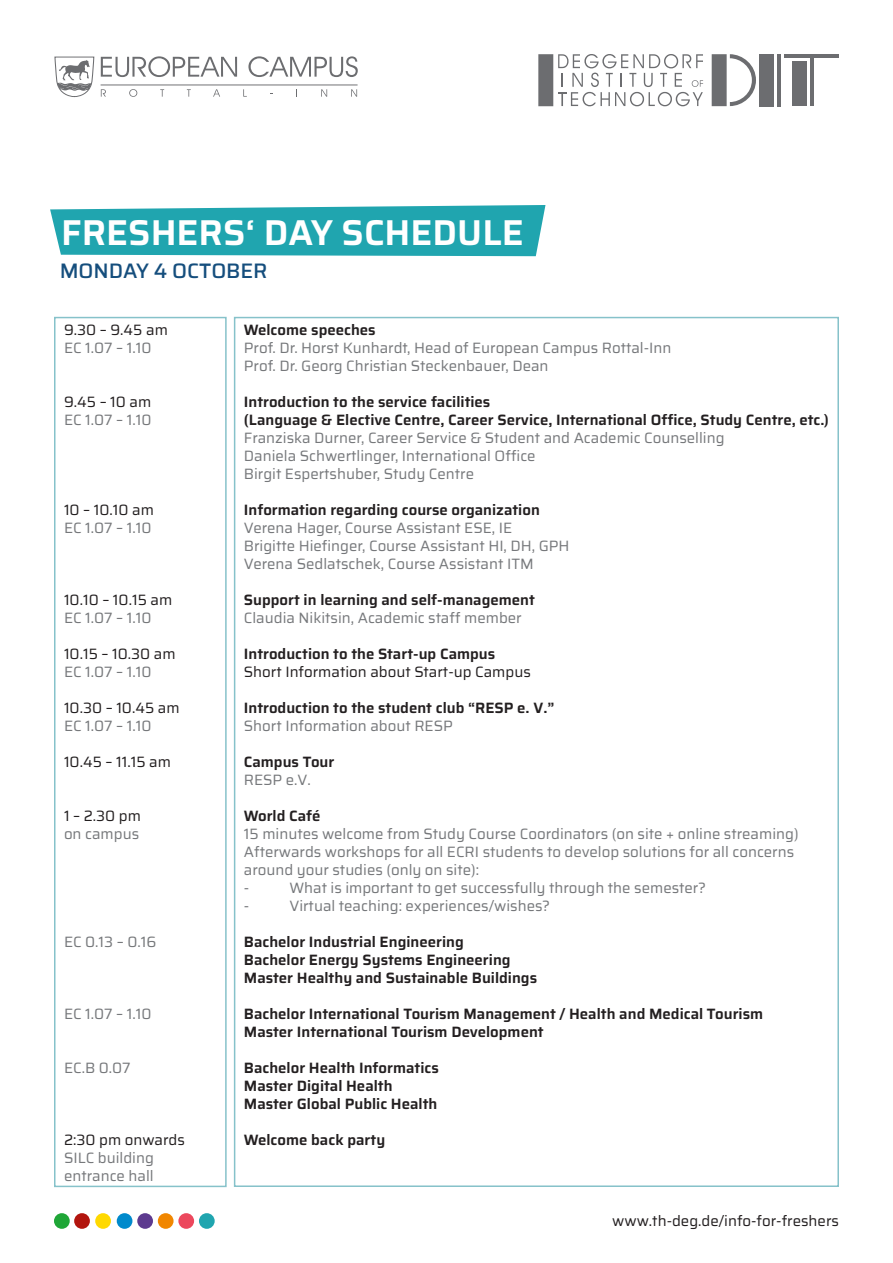
<style>
.page{position:relative;width:893px;height:1263px;background:#fff}
.page>*{position:absolute;margin:0;border:0;box-sizing:border-box;transform-origin:0 0}
.t1{font:600 36px "Saira";color:#fff}
.t2{font:500 21px "Saira";color:#154e7d}
.t3{font:15px/18px "Saira";color:#76787b}
.t4{font:600 15px/18px "Saira";color:#231f20}
.t5{font:15px "Saira";color:#231f20}
</style>
<div class="page">
<div style="left:759px;top:54px;width:15px;height:52px;background:#6c6d70"></div>
<hr style="left:777px;top:54px;width:4px;height:52px;background:#6c6d70">
<div style="left:712px;top:54px;width:15px;height:52px;background:#6c6d70"></div>
<svg style="left:730px;top:54px;width:26px;height:52px"></svg>
<svg style="left:558px;top:54px;width:145px;height:52px"></svg>
<div style="left:792px;top:61px;width:15px;height:45px;background:#6c6d70"></div>
<hr style="left:784px;top:54px;width:55px;height:4px;background:#6c6d70">
<hr style="left:810px;top:58px;width:4px;height:48px;background:#6c6d70">
<div style="left:538px;top:54px;width:15px;height:52px;background:#6c6d70"></div>
<hr style="left:101px;top:85px;width:257px;height:1px;background:#6c6d70">
<svg style="left:101px;top:56px;width:136px;height:21px"></svg>
<svg style="left:248px;top:56px;width:110px;height:21px"></svg>
<svg style="left:101px;top:89px;width:5px;height:8px"></svg>
<svg style="left:129px;top:89px;width:8px;height:8px"></svg>
<svg style="left:160px;top:89px;width:4px;height:8px"></svg>
<svg style="left:187px;top:89px;width:4px;height:8px"></svg>
<svg style="left:213px;top:89px;width:7px;height:8px"></svg>
<svg style="left:243px;top:89px;width:4px;height:8px"></svg>
<svg style="left:321px;top:89px;width:6px;height:8px"></svg>
<svg style="left:351px;top:89px;width:6px;height:8px"></svg>
<svg style="left:54px;top:56px;width:40px;height:41px"></svg>
<svg style="left:50px;top:205px;width:495px;height:51px;background:#30abb4"></svg>
<div style="left:54px;top:317px;width:173px;height:870px;border:2px solid #86c2ca"></div>
<div style="left:54px;top:1213px;width:16px;height:16px;background:#1fa637;border-radius:50%"></div>
<div style="left:74px;top:1213px;width:16px;height:16px;background:#b2150e;border-radius:50%"></div>
<div style="left:95px;top:1213px;width:16px;height:16px;background:#ffd900;border-radius:50%"></div>
<div style="left:117px;top:1213px;width:15px;height:16px;background:#008acc;border-radius:50%"></div>
<div style="left:137px;top:1213px;width:16px;height:16px;background:#5d3a8f;border-radius:50%"></div>
<div style="left:178px;top:1213px;width:16px;height:16px;background:#ec485d;border-radius:50%"></div>
<div style="left:158px;top:1213px;width:16px;height:16px;background:#f18700;border-radius:50%"></div>
<div style="left:199px;top:1213px;width:16px;height:16px;background:#20a5af;border-radius:50%"></div>
<h1 class="t1" style="left:61px;top:205px;width:464px">FRESHERS‘ DAY SCHEDULE</h1>
<h2 class="t2" style="left:60px;top:254px;width:209px">MONDAY 4 OCTOBER</h2>
<p class="t5" style="left:64px;top:319px;width:105px">9.30 – 9.45 am</p>
<p class="t3" style="left:64px;top:339px;width:89px">EC 1.07 – 1.10</p>
<p class="t5" style="left:64px;top:391px;width:89px">9.45 – 10 am</p>
<p class="t3" style="left:64px;top:411px;width:89px">EC 1.07 – 1.10</p>
<p class="t5" style="left:64px;top:499px;width:92px">10 – 10.10 am</p>
<p class="t3" style="left:64px;top:519px;width:89px">EC 1.07 – 1.10</p>
<p class="t5" style="left:64px;top:589px;width:110px">10.10 – 10.15 am</p>
<p class="t3" style="left:64px;top:609px;width:89px">EC 1.07 – 1.10</p>
<p class="t5" style="left:64px;top:643px;width:113px">10.15 – 10.30 am</p>
<p class="t3" style="left:64px;top:663px;width:89px">EC 1.07 – 1.10</p>
<p class="t5" style="left:64px;top:697px;width:117px">10.30 – 10.45 am</p>
<p class="t3" style="left:64px;top:717px;width:89px">EC 1.07 – 1.10</p>
<p class="t5" style="left:64px;top:751px;width:109px">10.45 – 11.15 am</p>
<p class="t5" style="left:64px;top:805px;width:79px">1 – 2.30 pm</p>
<p class="t3" style="left:64px;top:825px;width:77px">on campus</p>
<p class="t3" style="left:64px;top:933px;width:94px">EC 0.13 – 0.16</p>
<p class="t3" style="left:64px;top:1005px;width:89px">EC 1.07 – 1.10</p>
<p class="t3" style="left:64px;top:1059px;width:68px">EC.B 0.07</p>
<p class="t5" style="left:64px;top:1129px;width:122px">2:30 pm onwards</p>
<p class="t3" style="left:64px;top:1149px;width:91px">SILC building entrance hall</p>
<p class="t4" style="left:244px;top:321px;width:133px">Welcome speeches</p>
<p class="t3" style="left:244px;top:339px;width:429px">Prof. Dr. Horst Kunhardt, Head of European Campus Rottal-Inn<br>Prof. Dr. Georg Christian Steckenbauer, Dean</p>
<p class="t4" style="left:244px;top:393px;width:587px">Introduction to the service facilities<br>(Language &amp; Elective Centre, Career Service, International Office, Study Centre, etc.)</p>
<p class="t3" style="left:244px;top:429px;width:482px">Franziska Durner, Career Service &amp; Student and Academic Counselling<br>Daniela Schwertlinger, International Office<br>Birgit Espertshuber, Study Centre</p>
<p class="t4" style="left:244px;top:501px;width:297px">Information regarding course organization</p>
<p class="t3" style="left:244px;top:519px;width:327px">Verena Hager, Course Assistant ESE, IE<br>Brigitte Hiefinger, Course Assistant HI, DH, GPH<br>Verena Sedlatschek, Course Assistant ITM</p>
<p class="t4" style="left:244px;top:591px;width:292px">Support in learning and self-management</p>
<p class="t3" style="left:244px;top:609px;width:279px">Claudia Nikitsin, Academic staff member</p>
<p class="t4" style="left:244px;top:645px;width:253px">Introduction to the Start-up Campus</p>
<p class="t5" style="left:244px;top:661px;width:288px">Short Information about Start-up Campus</p>
<p class="t4" style="left:244px;top:699px;width:312px">Introduction to the student club “RESP e. V.”</p>
<p class="t3" style="left:244px;top:717px;width:210px">Short Information about RESP</p>
<p class="t4" style="left:244px;top:753px;width:92px">Campus Tour</p>
<p class="t3" style="left:244px;top:771px;width:69px">RESP e.V.</p>
<p class="t4" style="left:244px;top:807px;width:78px">World Café</p>
<p class="t3" style="left:244px;top:825px;width:556px">15 minutes welcome from Study Course Coordinators (on site + online streaming)<br>Afterwards workshops for all ECRI students to develop solutions for all concerns around your studies (only on site):<br>-</p>
<p class="t3" style="left:289px;top:879px;width:418px">What is important to get successfully through the semester?</p>
<p class="t3" style="left:244px;top:897px;width:7px">-</p>
<p class="t3" style="left:289px;top:897px;width:262px">Virtual teaching: experiences/wishes?</p>
<p class="t4" style="left:244px;top:933px;width:295px">Bachelor Industrial Engineering<br>Bachelor Energy Systems Engineering<br>Master Healthy and Sustainable Buildings</p>
<p class="t4" style="left:244px;top:1005px;width:521px">Bachelor International Tourism Management / Health and Medical Tourism<br>Master International Tourism Development</p>
<p class="t4" style="left:244px;top:1059px;width:196px">Bachelor Health Informatics<br>Master Digital Health<br>Master Global Public Health</p>
<p class="t4" style="left:244px;top:1131px;width:143px">Welcome back party</p>
<p class="t5" style="left:612px;top:1210px;width:228px">www.th-deg.de/info-for-freshers</p>
</div>
